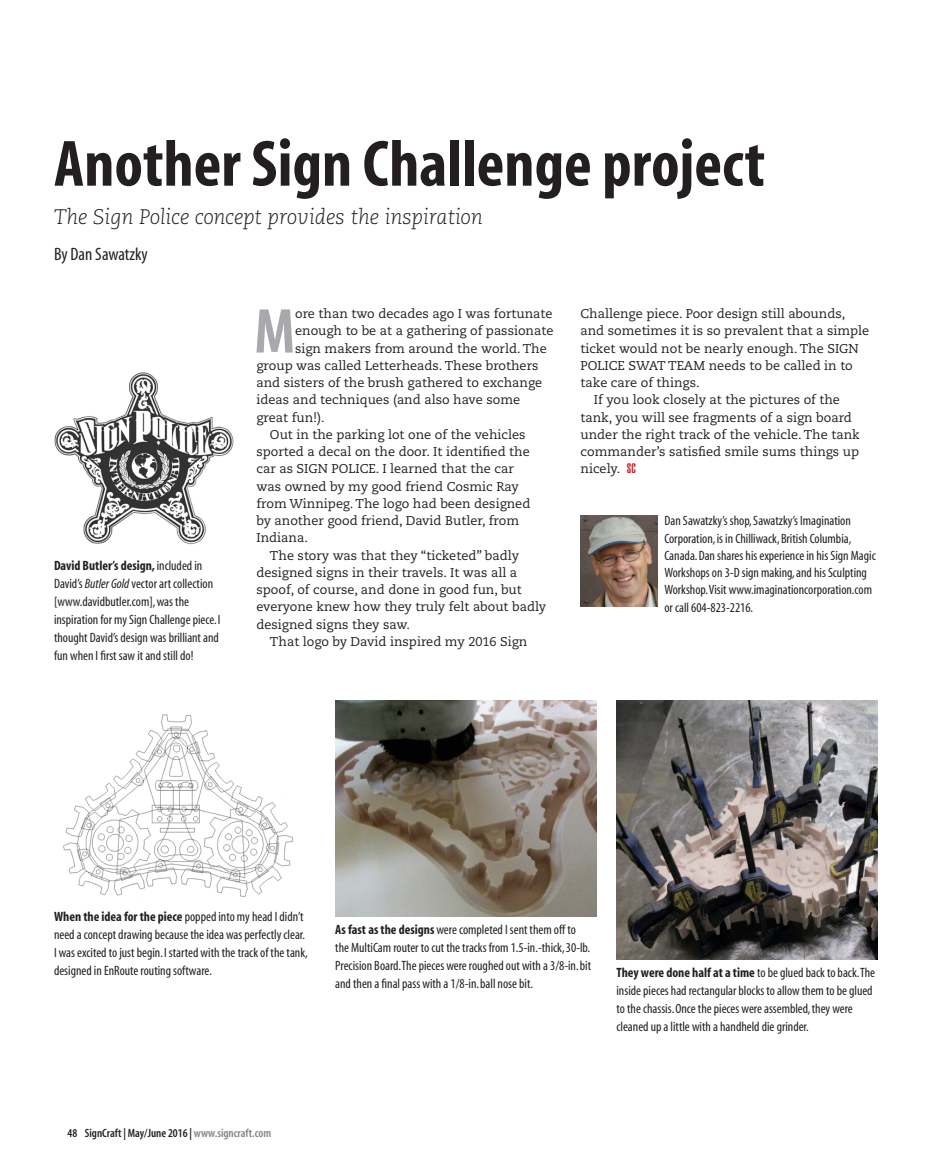
<style>
.page{position:relative;width:945px;height:1175px;background:#fff}
.page>*{position:absolute;margin:0;border:0;box-sizing:border-box;transform-origin:0 0}
.t1{font:700 condensed 66px "Myriad";color:#231f20}
.t2{font:700 condensed 63.9px "Myriad";color:#a8a9ad}
.t3{font:italic 300 21px "Caecilia";color:#231f20}
.t4{font:condensed 18px "Myriad";color:#231f20}
.t5{font:condensed 13.5px/18px "Myriad";color:#231f20}
.t6{font:12.75px "Caecilia";color:#231f20}
.t7{font:600 condensed 12px "Myriad";color:#231f20}
.s1{font-weight:700}
.s2{font-style:italic}
.s3{font-family:"Helvetica";font-weight:900;font-stretch:extra-condensed;font-size:13.5px;color:#d1232a}
.s4{color:#808285}
</style>
<div class="page">
<img style="left:54px;top:372px;width:180px;height:173px">
<img style="left:63px;top:714px;width:230px;height:183px">
<img style="left:335px;top:700px;width:261px;height:216px">
<img style="left:617px;top:700px;width:261px;height:259px">
<img style="left:580px;top:515px;width:78px;height:92px">
<h1 class="t1" style="left:54px;top:131px;width:713px">Another Sign Challenge project</h1>
<h3 class="t3" style="left:54px;top:205px;width:430px">The Sign Police concept provides the inspiration</h3>
<h3 class="t4" style="left:54px;top:245px;width:95px">By Dan Sawatzky</h3>
<p class="t5" style="left:54px;top:557px;width:168px"><span class="s1">David Butler’s design,</span> included in David’s <span class="s2">Butler Gold</span> vector art collection [www.davidbutler.com], was the inspiration for my Sign Challenge piece. I thought David’s design was brilliant and fun when I first saw it and still do!</p>
<h2 class="t2" style="left:254px;top:299px;width:42px">M</h2>
<p class="t6" style="left:295px;top:306px;width:259px">ore than two decades ago I was fortunate</p>
<p class="t6" style="left:295px;top:323px;width:260px">enough to be at a gathering of passionate</p>
<p class="t6" style="left:295px;top:341px;width:253px">sign makers from around the world. The</p>
<p class="t6" style="left:256px;top:358px;width:284px">group was called Letterheads. These brothers</p>
<p class="t6" style="left:256px;top:375px;width:287px">and sisters of the brush gathered to exchange</p>
<p class="t6" style="left:256px;top:392px;width:265px">ideas and techniques (and also have some</p>
<p class="t6" style="left:256px;top:410px;width:70px">great fun!).</p>
<p class="t6" style="left:270px;top:427px;width:257px">Out in the parking lot one of the vehicles</p>
<p class="t6" style="left:256px;top:444px;width:275px">sported a decal on the door. It identified the</p>
<p class="t6" style="left:256px;top:461px;width:259px">car as SIGN POLICE. I learned that the car</p>
<p class="t6" style="left:256px;top:479px;width:264px">was owned by my good friend Cosmic Ray</p>
<p class="t6" style="left:256px;top:496px;width:275px">from Winnipeg. The logo had been designed</p>
<p class="t6" style="left:256px;top:513px;width:264px">by another good friend, David Butler, from</p>
<p class="t6" style="left:256px;top:530px;width:53px">Indiana.</p>
<p class="t6" style="left:270px;top:548px;width:251px">The story was that they “ticketed” badly</p>
<p class="t6" style="left:256px;top:565px;width:262px">designed signs in their travels. It was all a</p>
<p class="t6" style="left:256px;top:582px;width:267px">spoof, of course, and done in good fun, but</p>
<p class="t6" style="left:256px;top:599px;width:291px">everyone knew how they truly felt about badly</p>
<p class="t6" style="left:256px;top:617px;width:155px">designed signs they saw.</p>
<p class="t6" style="left:270px;top:634px;width:259px">That logo by David inspired my 2016 Sign</p>
<p class="t6" style="left:580px;top:306px;width:266px">Challenge piece. Poor design still abounds,</p>
<p class="t6" style="left:580px;top:323px;width:290px">and sometimes it is so prevalent that a simple</p>
<p class="t6" style="left:580px;top:341px;width:280px">ticket would not be nearly enough. The SIGN</p>
<p class="t6" style="left:580px;top:358px;width:274px">POLICE SWAT TEAM needs to be called in to</p>
<p class="t6" style="left:580px;top:375px;width:121px">take care of things.</p>
<p class="t6" style="left:594px;top:392px;width:248px">If you look closely at the pictures of the</p>
<p class="t6" style="left:580px;top:410px;width:273px">tank, you will see fragments of a sign board</p>
<p class="t6" style="left:580px;top:427px;width:281px">under the right track of the vehicle. The tank</p>
<p class="t6" style="left:580px;top:444px;width:280px">commander’s satisfied smile sums things up</p>
<p class="t6" style="left:580px;top:461px;width:57px">nicely. <span class="s3">SC</span></p>
<p class="t5" style="left:664px;top:513px;width:213px;line-height:17.2px">Dan Sawatzky’s shop, Sawatzky’s Imagination Corporation, is in Chilliwack, British Columbia, Canada. Dan shares his experience in his Sign Magic Workshops on 3-D sign making, and his Sculpting Workshop.Visit www.imaginationcorporation.com or call 604-823-2216.</p>
<p class="t5" style="left:54px;top:908px;width:255px"><span class="s1">When the idea for the piece</span> popped into my head I didn’t need a concept drawing because the idea was perfectly clear.<br>I was excited to just begin. I started with the track of the tank, designed in EnRoute routing software.</p>
<p class="t5" style="left:335px;top:920px;width:257px"><span class="s1">As fast as the designs</span> were completed I sent them off to the MultiCam router to cut the tracks from 1.5-in.-thick, 30-lb.<br>Precision Board.The pieces were roughed out with a 3/8-in. bit and then a final pass with a 1/8-in. ball nose bit.</p>
<p class="t5" style="left:616px;top:963px;width:260px"><span class="s1">They were done half at a time</span> to be glued back to back.The inside pieces had rectangular blocks to allow them to be glued to the chassis. Once the pieces were assembled, they were cleaned up a little with a handheld die grinder.</p>
<p class="t7" style="left:68px;top:1127px;width:205px">48 SignCraft | May/June 2016 | <span class="s4">www.signcraft.com</span></p>
</div>
